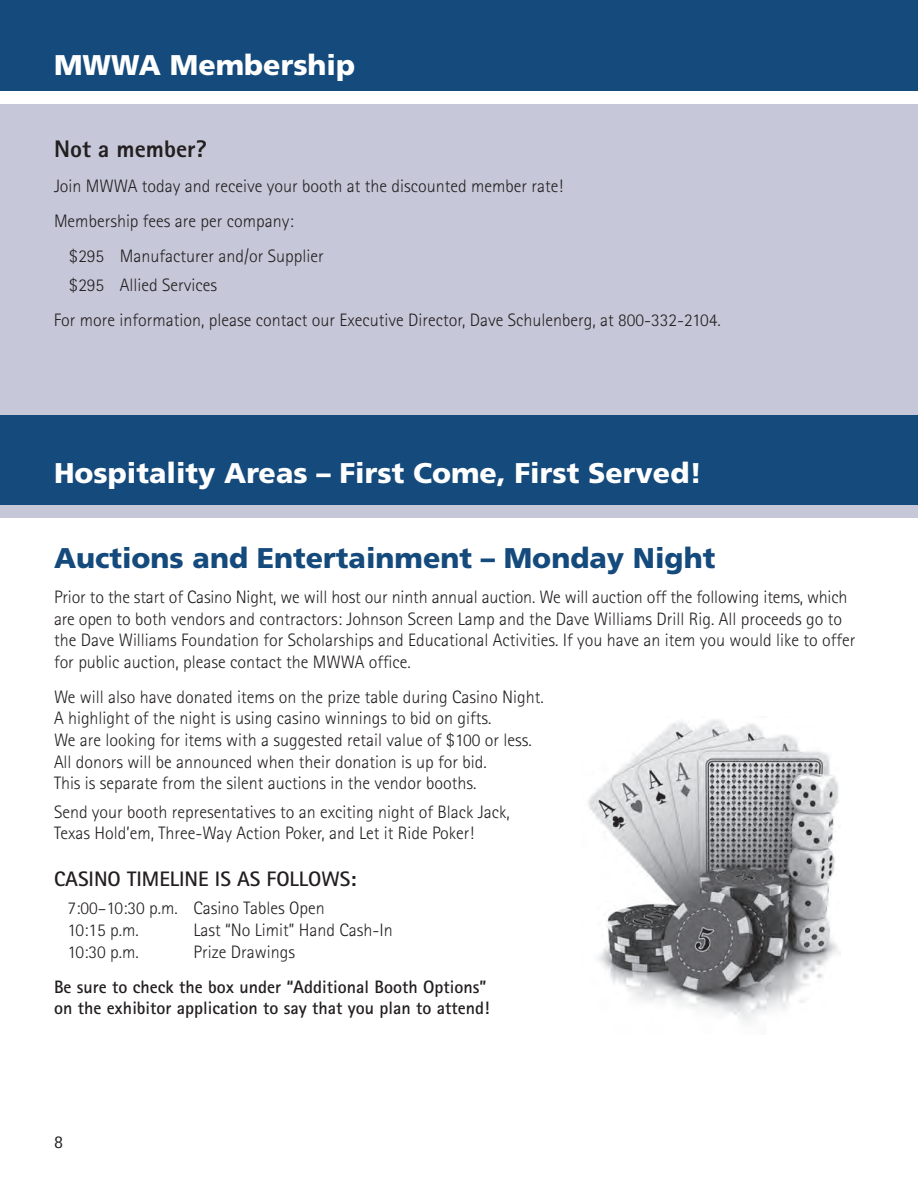
<style>
.page{position:relative;width:918px;height:1188px;background:#fff}
.page>*{position:absolute;margin:0;border:0;box-sizing:border-box;transform-origin:0 0}
.t1{font:900 28.5px "Frutiger LT Std";color:#fff}
.t2{font:900 28.5px "Frutiger LT Std";color:#144a7c}
.t3{font:800 24px "Rotis Sans Serif";color:#231f20}
.t4{font:700 21px "Rotis Sans Serif";color:#231f20}
.t5{font:300 18px/21.6px "Rotis Sans Serif";color:#231f20}
.t6{font:700 18px/21.6px "Rotis Sans Serif";color:#231f20}
.t7{font:18px "Rotis Sans Serif";color:#231f20}
</style>
<div class="page">
<img style="left:588px;top:720px;width:251px;height:302px">
<div style="left:0;top:104px;width:918px;height:311px;background:#c6c8d9"></div>
<div style="left:0;top:415px;width:918px;height:90px;background:#144a7c"></div>
<div style="left:0;top:505px;width:918px;height:13px;background:#c6c8d9"></div>
<div style="left:0;top:0;width:918px;height:91px;background:#144a7c"></div>
<h1 class="t1" style="left:54px;top:48px;width:303px">MWWA Membership</h1>
<h2 class="t3" style="left:54px;top:134px;width:154px">Not a member?</h2>
<p class="t5" style="left:54px;top:175px;width:511px">Join MWWA today and receive your booth at the discounted member rate!</p>
<p class="t5" style="left:54px;top:210px;width:241px">Membership fees are per company:</p>
<p class="t5" style="left:69px;top:245px;width:256px">$295 Manufacturer and/or Supplier</p>
<p class="t5" style="left:54px;top:267px;width:668px;line-height:35.1px;text-indent:15px">$295 Allied Services<br>For more information, please contact our Executive Director, Dave Schulenberg, at 800-332-2104.</p>
<h1 class="t1" style="left:54px;top:455px;width:650px">Hospitality Areas – First Come, First Served!</h1>
<h1 class="t2" style="left:54px;top:541px;width:663px">Auctions and Entertainment – Monday Night</h1>
<p class="t5" style="left:54px;top:586px;width:803px">Prior to the start of Casino Night, we will host our ninth annual auction. We will auction off the following items, which are open to both vendors and contractors: Johnson Screen Lamp and the Dave Williams Drill Rig. All proceeds go to the Dave Williams Foundation for Scholarships and Educational Activities. If you have an item you would like to offer for public auction, please contact the MWWA office.</p>
<p class="t5" style="left:54px;top:686px;width:491px">We will also have donated items on the prize table during Casino Night.<br>A highlight of the night is using casino winnings to bid on gifts.<br>We are looking for items with a suggested retail value of $100 or less.<br>All donors will be announced when their donation is up for bid.<br>This is separate from the silent auctions in the vendor booths.</p>
<p class="t5" style="left:54px;top:801px;width:457px">Send your booth representatives to an exciting night of Black Jack,<br>Texas Hold’em, Three-Way Action Poker, and Let it Ride Poker!</p>
<p class="t4" style="left:54px;top:866px;width:304px">CASINO TIMELINE IS AS FOLLOWS:</p>
<p class="t5" style="left:68px;top:897px;width:259px">7:00–10:30 p.m. Casino Tables Open<br>10:15 p.m.</p>
<p class="t5" style="left:194px;top:919px;width:201px">Last “No Limit” Hand Cash-In</p>
<p class="t5" style="left:68px;top:941px;width:73px">10:30 p.m.</p>
<p class="t5" style="left:194px;top:941px;width:103px">Prize Drawings</p>
<p class="t6" style="left:54px;top:975px;width:437px">Be sure to check the box under “Additional Booth Options” on the exhibitor application to say that you plan to attend!</p>
<p class="t7" style="left:54px;top:1131px;width:10px">8</p>
</div>
